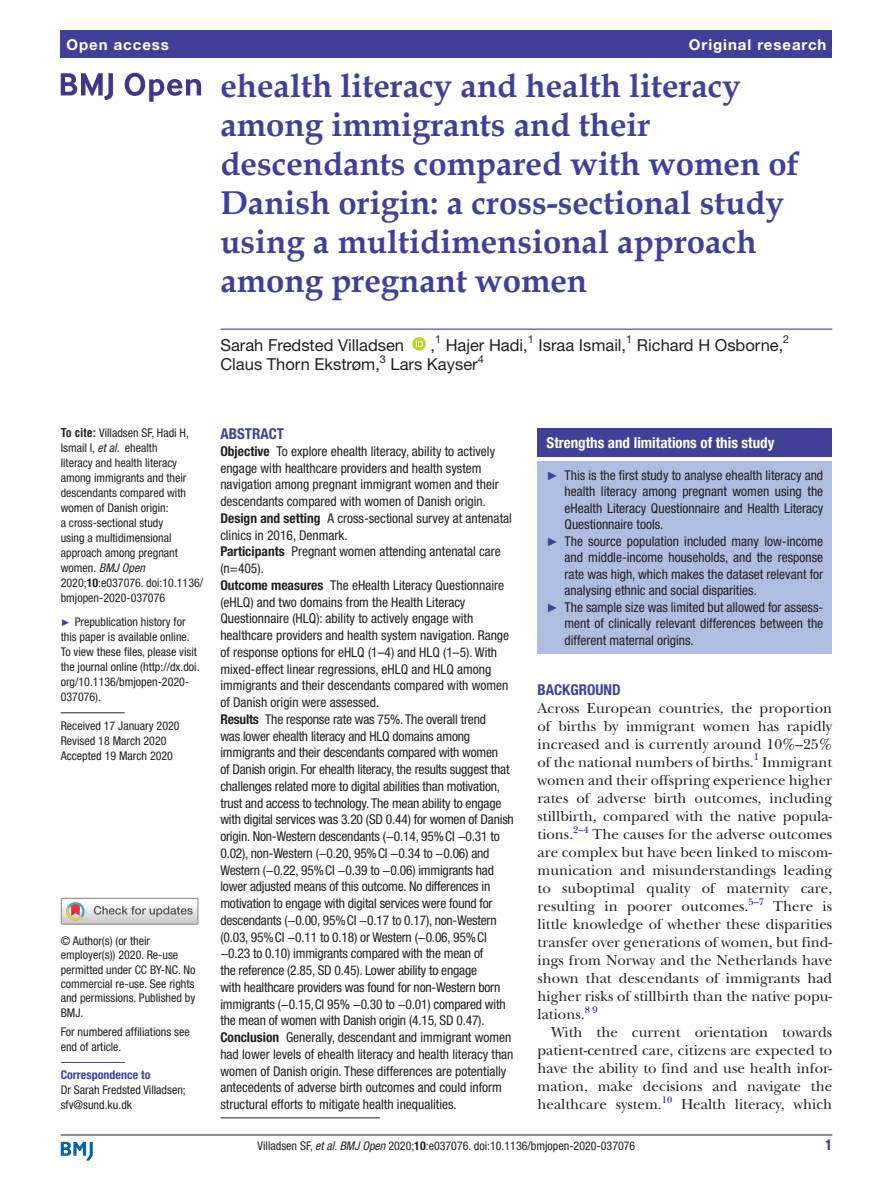
<style>
.page{position:relative;width:893px;height:1191px;background:#fff}
.page>*{position:absolute;margin:0;border:0;box-sizing:border-box;transform-origin:0 0}
.t1{font:700 33px/39px "Book Antiqua";color:#414099}
.t2{font:16.5px "Helvetica Neue LT Std";color:#231f20}
.t3{font:15px/18px "New Baskerville";color:#231f20;text-align:justify}
.t4{font:700 condensed 15px "Helvetica Neue LT Std";color:#fff}
.t5{font:700 15px "Helvetica Neue LT Std";letter-spacing:.065em;color:#fff}
.t6{font:700 condensed 15px "Helvetica Neue LT Std";color:#414099}
.t7{font:condensed 13.5px/16.8px "Helvetica Neue LT Std";color:#231f20}
.t8{font:condensed 12px/15px "Helvetica Neue LT Std";color:#231f20}
.t9{font:700 condensed 12px "Helvetica Neue LT Std";color:#414099}
.t10{font:10.95px "Helvetica Neue LT Std";color:#231f20}
.t11{font:9.9px "New Baskerville";color:#00f}
.s1{font-family:"Helvetica LT Std";font-weight:700}
.s2{font-style:italic}
.s3{font-weight:700}
.s4{font-family:"Arial";font-stretch:normal;font-size:9.75px;color:#414099}
.s5{font-family:"Arial";font-stretch:normal;font-size:12px;color:#414099}
</style>
<div class="page">
<hr style="left:61px;top:1134px;width:771px;height:1px;background:#231f20">
<svg style="left:61px;top:1141px;width:32px;height:19px"></svg>
<div style="left:61px;top:31px;width:771px;height:27px;background:#414099"></div>
<hr style="left:220px;top:328px;width:612px;height:2px;background:#414099">
<svg style="left:412px;top:337px;width:14px;height:14px"></svg>
<hr style="left:61px;top:712px;width:64px;height:1px;background:#231f20">
<hr style="left:61px;top:1062px;width:64px;height:1px;background:#414099">
<svg style="left:61px;top:73px;width:52px;height:27px"></svg>
<svg style="left:125px;top:73px;width:76px;height:29px"></svg>
<div style="left:61px;top:897px;width:138px;height:27px;border:1px solid #969090"></div>
<svg style="left:61px;top:898px;width:137px;height:26px"></svg>
<hr style="left:220px;top:1117px;width:160px;height:1px;background:#231f20">
<div style="left:538px;top:428px;width:294px;height:29px;background:#414099"></div>
<div style="left:538px;top:461px;width:294px;height:193px;background:#afbde1"></div>
<p class="t5" style="left:66px;top:35px;width:104px">Open access</p>
<p class="t5" style="left:689px;top:35px;width:139px">Original research</p>
<h1 class="t1" style="left:220px;top:66px;width:581px">ehealth literacy and health literacy among immigrants and their descendants compared with women of<br>Danish origin: a cross-sectional study using a multidimensional approach among pregnant women</h1>
<p class="t2" style="left:220px;top:335px;width:185px">Sarah Fredsted Villadsen</p>
<p class="t2" style="left:430px;top:335px;width:6px">,</p>
<p class="t10" style="left:435px;top:333px;width:8px">1</p>
<p class="t2" style="left:446px;top:335px;width:84px">Hajer Hadi,</p>
<p class="t10" style="left:528px;top:333px;width:8px">1</p>
<p class="t2" style="left:538px;top:335px;width:89px">Israa Ismail,</p>
<p class="t10" style="left:626px;top:333px;width:8px">1</p>
<p class="t2" style="left:637px;top:335px;width:148px">Richard H Osborne,</p>
<p class="t10" style="left:783px;top:333px;width:8px">2</p>
<p class="t2" style="left:220px;top:354px;width:161px">Claus Thorn Ekstrøm,</p>
<p class="t10" style="left:380px;top:352px;width:8px">3</p>
<p class="t2" style="left:391px;top:354px;width:89px">Lars Kayser</p>
<p class="t10" style="left:478px;top:352px;width:8px">4</p>
<p class="t8" style="left:61px;top:425px;width:144px"><span class="s1">To cite:</span> Villadsen SF, Hadi H,<br>Ismail I, <span class="s2">et al</span>. ehealth<br>literacy and health literacy among immigrants and their descendants compared with women of Danish origin:<br>a cross-sectional study<br>using a multidimensional approach among pregnant women. <span class="s2">BMJ Open<br></span>2020;<span class="s3">10</span>:e037076. doi:10.1136/ bmjopen-2020-037076</p>
<p class="t8" style="left:61px;top:614px;width:140px"><span class="s4">►</span> Prepublication history for this paper is available online.<br>To view these files, please visit the journal online (http://dx.doi. org/10.1136/bmjopen-2020-<br>037076).</p>
<p class="t8" style="left:61px;top:718px;width:120px">Received 17 January 2020<br>Revised 18 March 2020<br>Accepted 19 March 2020</p>
<p class="t8" style="left:61px;top:933px;width:136px;line-height:14.4px">© Author(s) (or their employer(s)) 2020. Re-use permitted under CC BY-NC. No commercial re-use. See rights and permissions. Published by<br>BMJ.</p>
<p class="t8" style="left:61px;top:1024px;width:130px">For numbered affiliations see end of article.</p>
<p class="t9" style="left:61px;top:1067px;width:91px">Correspondence to</p>
<p class="t8" style="left:61px;top:1082px;width:127px">Dr Sarah Fredsted Villadsen; sfv@sund.ku.dk</p>
<p class="t6" style="left:220px;top:425px;width:65px">Abstract</p>
<p class="t7" style="left:220px;top:442px;width:295px"><span class="s3">Objective</span> To explore ehealth literacy, ability to actively engage with healthcare providers and health system navigation among pregnant immigrant women and their descendants compared with women of Danish origin.<br><span class="s3">Design and setting</span> A cross-sectional survey at antenatal clinics in 2016, Denmark.<br><span class="s3">Participants</span> Pregnant women attending antenatal care (n=405).<br><span class="s3">Outcome measures</span> The eHealth Literacy Questionnaire (eHLQ) and two domains from the Health Literacy Questionnaire (HLQ): ability to actively engage with healthcare providers and health system navigation. Range of response options for eHLQ (1–4) and HLQ (1–5). With mixed-effect linear regressions, eHLQ and HLQ among immigrants and their descendants compared with women of Danish origin were assessed.<br><span class="s3">Results</span> The response rate was 75%. The overall trend<br>was lower ehealth literacy and HLQ domains among immigrants and their descendants compared with women<br>of Danish origin. For ehealth literacy, the results suggest that challenges related more to digital abilities than motivation, trust and access to technology. The mean ability to engage with digital services was 3.20 (SD 0.44) for women of Danish origin. Non-Western descendants (−0.14, 95%CI −0.31 to 0.02), non-Western (−0.20, 95%CI −0.34 to −0.06) and Western (−0.22, 95%CI −0.39 to −0.06) immigrants had lower adjusted means of this outcome. No differences in motivation to engage with digital services were found for descendants (−0.00, 95%CI −0.17 to 0.17), non-Western (0.03, 95%CI −0.11 to 0.18) or Western (−0.06, 95%CI −0.23 to 0.10) immigrants compared with the mean of<br>the reference (2.85, SD 0.45). Lower ability to engage<br>with healthcare providers was found for non-Western born immigrants (−0.15,CI 95% −0.30 to −0.01) compared with the mean of women with Danish origin (4.15, SD 0.47).<br><span class="s3">Conclusion</span> Generally, descendant and immigrant women had lower levels of ehealth literacy and health literacy than women of Danish origin. These differences are potentially antecedents of adverse birth outcomes and could inform structural efforts to mitigate health inequalities.</p>
<p class="t4" style="left:547px;top:434px;width:229px">Strengths and limitations of this study</p>
<p class="t7" style="left:547px;top:466px;width:278px"><span class="s5">►</span> This is the first study to analyse ehealth literacy and</p>
<p class="t7" style="left:565px;top:483px;width:260px">health literacy among pregnant women using the</p>
<p class="t7" style="left:565px;top:499px;width:260px">eHealth Literacy Questionnaire and Health Literacy</p>
<p class="t7" style="left:565px;top:516px;width:100px">Questionnaire tools.</p>
<p class="t7" style="left:547px;top:532px;width:278px"><span class="s5">►</span> The source population included many low-income</p>
<p class="t7" style="left:565px;top:549px;width:260px">and middle-income households, and the response</p>
<p class="t7" style="left:565px;top:565px;width:260px">rate was high, which makes the dataset relevant for</p>
<p class="t7" style="left:565px;top:582px;width:194px">analysing ethnic and social disparities.</p>
<p class="t7" style="left:547px;top:598px;width:278px"><span class="s5">►</span> The sample size was limited but allowed for assess-</p>
<p class="t7" style="left:565px;top:615px;width:260px">ment of clinically relevant differences between the</p>
<p class="t7" style="left:565px;top:631px;width:131px">different maternal origins.</p>
<p class="t6" style="left:538px;top:681px;width:83px">Background</p>
<p class="t3" style="left:538px;top:699px;width:296px">Across European countries, the proportion of births by immigrant women has rapidly increased and is currently around 10%–25% of the national numbers of births.</p>
<p class="t11" style="left:754px;top:751px;width:7px">1</p>
<p class="t3" style="left:538px;top:753px;width:296px;text-indent:224px">Immigrant women and their offspring experience higher rates of adverse birth outcomes, including stillbirth, compared with the native popula&shy;tions.</p>
<p class="t11" style="left:573px;top:823px;width:17px">2–4</p>
<p class="t3" style="left:538px;top:825px;width:296px;text-indent:55px">The causes for the adverse outcomes are complex but have been linked to miscom&shy;munication and misunderstandings leading to suboptimal quality of maternity care, resulting in poorer outcomes.</p>
<p class="t11" style="left:748px;top:895px;width:17px">5–7</p>
<p class="t3" style="left:538px;top:897px;width:296px;text-indent:236px">There is little knowledge of whether these disparities transfer over generations of women, but find&shy;ings from Norway and the Netherlands have shown that descendants of immigrants had higher risks of stillbirth than the native popu&shy;lations.<sup>8</sup> <sup>9</sup></p>
<p class="t3" style="left:538px;top:1023px;width:296px;text-indent:14px">With the current orientation towards patient-centred care, citizens are expected to have the ability to find and use health infor&shy;mation, make decisions and navigate the healthcare system.</p>
<p class="t11" style="left:662px;top:1093px;width:12px">10</p>
<p class="t3" style="left:681px;top:1095px;width:153px">Health literacy, which</p>
<p class="t8" style="left:258px;top:1137px;width:379px">Villadsen SF, <span class="s2">et al</span>. <span class="s2">BMJ Open</span> 2020;<span class="s3">10</span>:e037076. doi:10.1136/bmjopen-2020-037076</p>
<p class="t6" style="left:825px;top:1135px;width:9px">1</p>
</div>
